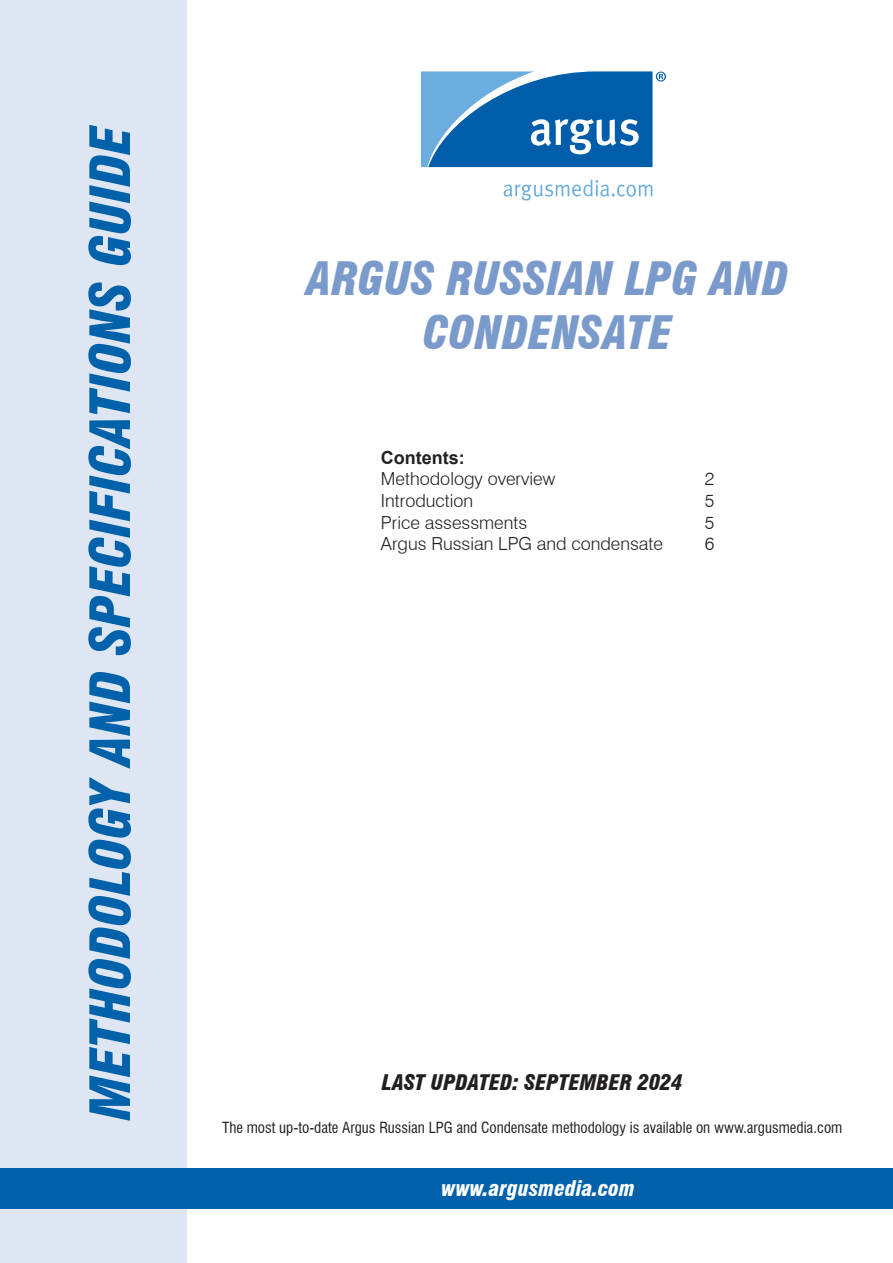
<style>
.page{position:relative;width:893px;height:1263px;background:#fff}
.page>*{position:absolute;margin:0;border:0;box-sizing:border-box;transform-origin:0 0}
.t1{font:italic 900 condensed 54px "Swiss 721 BT";color:#0161aa}
.t2{font:italic 900 condensed 45px/54px "Swiss 721 BT";color:#7b9acc;text-align:center}
.t3{font:italic 900 condensed 21px "Swiss 721 BT";color:#231f20}
.t4{font:italic 900 condensed 21px "Swiss 721 BT";color:#fff}
.t5{font:300 18px "Swiss 721 BT";color:#231f20}
.TOC1_-_Header{font:700 18px "Arial";color:#231f20}
.t6{font:condensed 15px "Swiss 721 BT";color:#231f20}
</style>
<div class="page">
<div style="left:0;top:0;width:186px;height:1263px;background:#dfe6f3"></div>
<div style="left:0;top:1168px;width:893px;height:41px;background:#0161aa"></div>
<svg style="left:504px;top:180px;width:148px;height:20px"></svg>
<svg style="left:421px;top:71px;width:245px;height:96px"></svg>
<p class="t1" style="left:78px;top:1120px;width:997px;rotate:-90deg">METHODOLOGY AND SPECIFICATIONS GUIDE</p>
<p class="t2" style="left:307px;top:251px;width:483px">ARGUS RUSSIAN LPG AND<br>CONDENSATE</p>
<p class="TOC1_-_Header" style="left:381px;top:445px;width:85px">Contents:</p>
<p class="t5" style="left:381px;top:468px;width:176px">Methodology overview</p>
<p class="t5" style="left:705px;top:468px;width:11px">2</p>
<p class="t5" style="left:381px;top:490px;width:94px">Introduction</p>
<p class="t5" style="left:705px;top:490px;width:11px">5</p>
<p class="t5" style="left:381px;top:511px;width:148px">Price assessments</p>
<p class="t5" style="left:705px;top:511px;width:11px">5</p>
<p class="t5" style="left:381px;top:533px;width:284px">Argus Russian LPG and condensate</p>
<p class="t5" style="left:705px;top:533px;width:11px">6</p>
<p class="t3" style="left:382px;top:1070px;width:303px">LAST UPDATED: SEPTEMBER 2024</p>
<p class="t6" style="left:222px;top:1119px;width:622px">The most up-to-date Argus Russian LPG and Condensate methodology is available on www.argusmedia.com</p>
<p class="t4" style="left:441px;top:1176px;width:195px">www.argusmedia.com</p>
</div>
